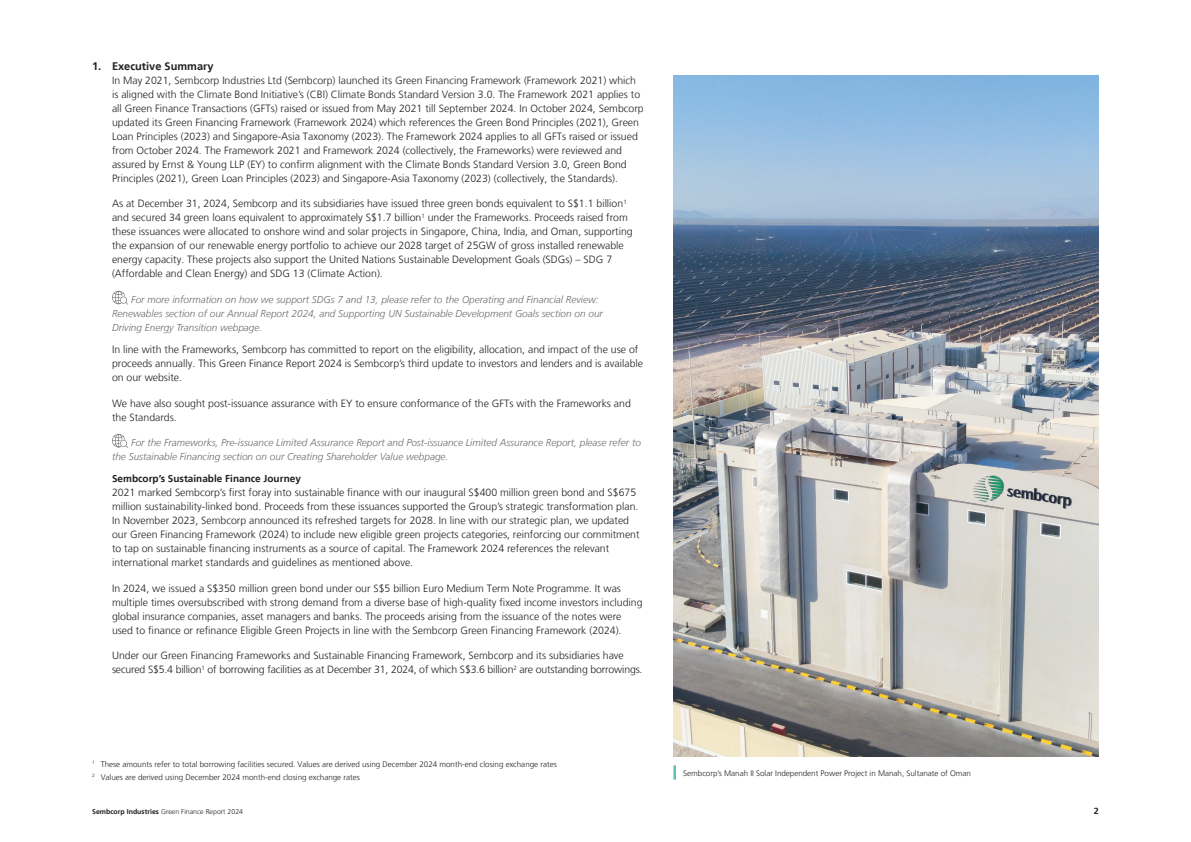
<style>
.page{position:relative;width:1191px;height:842px;background:#fff}
.page>*{position:absolute;margin:0;border:0;box-sizing:border-box;transform-origin:0 0}
.Heading-1{font:700 11px "Frutiger LT";color:#231f20}
.Bodytext-1{font:300 10.5px/14px "Frutiger LT";color:#231f20}
.Page-Reference-unlocked{font:italic 300 10px/14px "Frutiger LT";color:#6c6d70}
.Heading-3{font:700 10px "Frutiger LT";color:#231f20}
.t1{font:700 9px "Frutiger LT";color:#231f20}
.Footnote{font:300 8px "Frutiger LT";color:#231f20}
.t2{font:300 7px "Frutiger LT";color:#231f20}
.s1{font-weight:700}
</style>
<div class="page">
<img style="left:673px;top:75px;width:425px;height:682px">
<svg style="left:112px;top:291px;width:16px;height:14px"></svg>
<svg style="left:112px;top:434px;width:16px;height:14px"></svg>
<hr style="left:673px;top:765px;width:3px;height:15px;background:#5abeb9">
<p class="Heading-1" style="left:92px;top:60px;width:123px">1. Executive Summary</p>
<p class="Bodytext-1" style="left:112px;top:74px;width:533px">In May 2021, Sembcorp Industries Ltd (Sembcorp) launched its Green Financing Framework (Framework 2021) which is aligned with the Climate Bond Initiative’s (CBI) Climate Bonds Standard Version 3.0. The Framework 2021 applies to all Green Finance Transactions (GFTs) raised or issued from May 2021 till September 2024. In October 2024, Sembcorp updated its Green Financing Framework (Framework 2024) which references the Green Bond Principles (2021), Green Loan Principles (2023) and Singapore-Asia Taxonomy (2023). The Framework 2024 applies to all GFTs raised or issued from October 2024. The Framework 2021 and Framework 2024 (collectively, the Frameworks) were reviewed and assured by Ernst &amp; Young LLP (EY) to confirm alignment with the Climate Bonds Standard Version 3.0, Green Bond Principles (2021), Green Loan Principles (2023) and Singapore-Asia Taxonomy (2023) (collectively, the Standards).</p>
<p class="Bodytext-1" style="left:112px;top:197px;width:522px">As at December 31, 2024, Sembcorp and its subsidiaries have issued three green bonds equivalent to S$1.1 billion<sup>1 </sup>and secured 34 green loans equivalent to approximately S$1.7 billion<sup>1</sup> under the Frameworks. Proceeds raised from these issuances were allocated to onshore wind and solar projects in Singapore, China, India, and Oman, supporting the expansion of our renewable energy portfolio to achieve our 2028 target of 25GW of gross installed renewable energy capacity. These projects also support the United Nations Sustainable Development Goals (SDGs) – SDG 7 (Affordable and Clean Energy) and SDG 13 (Climate Action).</p>
<p class="Page-Reference-unlocked" style="left:112px;top:292px;width:492px;text-indent:19px">For more information on how we support SDGs 7 and 13, please refer to the Operating and Financial Review:<br>Renewables section of our Annual Report 2024, and Supporting UN Sustainable Development Goals section on our<br>Driving Energy Transition webpage.</p>
<p class="Bodytext-1" style="left:112px;top:343px;width:532px">In line with the Frameworks, Sembcorp has committed to report on the eligibility, allocation, and impact of the use of proceeds annually. This Green Finance Report 2024 is Sembcorp’s third update to investors and lenders and is available on our website.</p>
<p class="Bodytext-1" style="left:112px;top:396px;width:520px">We have also sought post-issuance assurance with EY to ensure conformance of the GFTs with the Frameworks and the Standards.</p>
<p class="Page-Reference-unlocked" style="left:112px;top:436px;width:530px;text-indent:19px">For the Frameworks, Pre-issuance Limited Assurance Report and Post-issuance Limited Assurance Report, please refer to the Sustainable Financing section on our Creating Shareholder Value webpage.</p>
<p class="Heading-3" style="left:112px;top:473px;width:190px">Sembcorp’s Sustainable Finance Journey</p>
<p class="Bodytext-1" style="left:112px;top:486px;width:529px">2021 marked Sembcorp’s first foray into sustainable finance with our inaugural S$400 million green bond and S$675 million sustainability-linked bond. Proceeds from these issuances supported the Group’s strategic transformation plan.<br>In November 2023, Sembcorp announced its refreshed targets for 2028. In line with our strategic plan, we updated our Green Financing Framework (2024) to include new eligible green projects categories, reinforcing our commitment to tap on sustainable financing instruments as a source of capital. The Framework 2024 references the relevant international market standards and guidelines as mentioned above.</p>
<p class="Bodytext-1" style="left:112px;top:581px;width:532px">In 2024, we issued a S$350 million green bond under our S$5 billion Euro Medium Term Note Programme. It was multiple times oversubscribed with strong demand from a diverse base of high-quality fixed income investors including global insurance companies, asset managers and banks. The proceeds arising from the issuance of the notes were used to finance or refinance Eligible Green Projects in line with the Sembcorp Green Financing Framework (2024).</p>
<p class="Bodytext-1" style="left:112px;top:649px;width:532px">Under our Green Financing Frameworks and Sustainable Financing Framework, Sembcorp and its subsidiaries have secured S$5.4 billion<sup>1</sup> of borrowing facilities as at December 31, 2024, of which S$3.6 billion<sup>2</sup> are outstanding borrowings.</p>
<p class="Footnote" style="left:92px;top:759px;width:466px"><sup>1</sup> These amounts refer to total borrowing facilities secured. Values are derived using December 2024 month-end closing exchange rates</p>
<p class="Footnote" style="left:92px;top:772px;width:269px"><sup>2</sup> Values are derived using December 2024 month-end closing exchange rates</p>
<p class="Footnote" style="left:683px;top:768px;width:289px">Sembcorp’s Manah II Solar Independent Power Project in Manah, Sultanate of Oman</p>
<p class="t2" style="left:92px;top:807px;width:152px"><span class="s1">Sembcorp Industries</span> Green Finance Report 2024</p>
<p class="t1" style="left:1093px;top:805px;width:7px">2</p>
</div>
